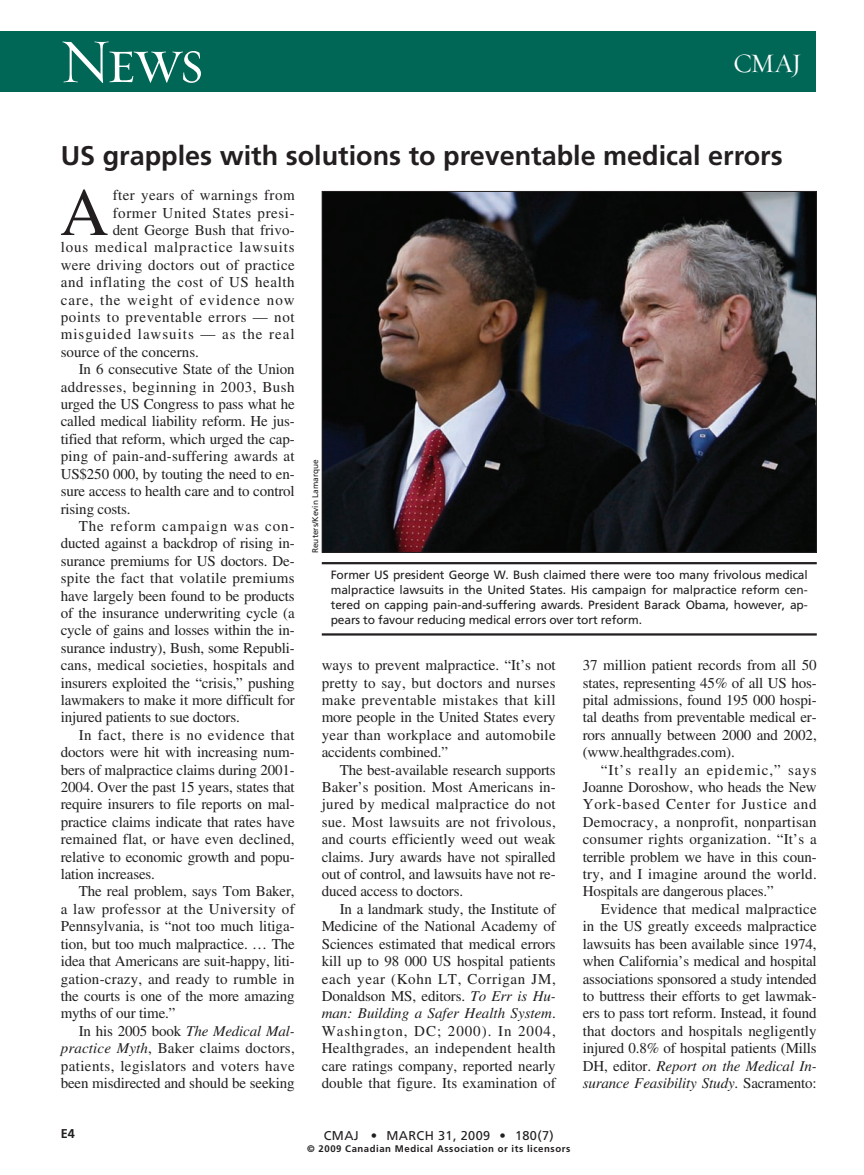
<style>
.page{position:relative;width:864px;height:1175px;background:#fff}
.page>*{position:absolute;margin:0;border:0;box-sizing:border-box;transform-origin:0 0}
.t1{font:67.5px "Times";color:#231f20}
.t2{font:63px "Requiem Display HTF Small Caps";color:#fff}
.t3{font:700 27px "Frutiger";color:#231f20}
.t4{font:27px "Requiem Display HTF Roman";color:#fff}
.t5{font:15px/17.4px "Times";letter-spacing:-.01em;color:#231f20;text-align:justify}
.t6{font:15px "Times";letter-spacing:.03em;color:#231f20}
.t7{font:15px "Times";letter-spacing:.01em;color:#231f20}
.t8{font:15px "Times";letter-spacing:.02em;color:#231f20}
.t9{font:15px "Times";letter-spacing:.015em;color:#231f20}
.t10{font:15px "Times";letter-spacing:.035em;color:#231f20}
.t11{font:15px "Times";letter-spacing:.04em;color:#231f20}
.t12{font:15px "Times";letter-spacing:.065em;color:#231f20}
.t13{font:15px "Times";letter-spacing:.06em;color:#231f20}
.t14{font:15px "Times";letter-spacing:.045em;color:#231f20}
.t15{font:15px "Times";letter-spacing:.07em;color:#231f20}
.t16{font:italic 15px "Times";letter-spacing:-.01em;color:#231f20}
.t17{font:12.75px "Frutiger";letter-spacing:.03em;color:#231f20}
.t18{font:700 12.75px "Frutiger";color:#231f20}
.t19{font:12px/15px "Frutiger";letter-spacing:-.01em;color:#231f20;text-align:justify}
.t20{font:700 9.6px "Frutiger";letter-spacing:.055em;color:#231f20}
.t21{font:8.25px "Frutiger";color:#231f20}
.s1{font-style:normal}
.s2{font-style:italic}
</style>
<div class="page">
<div style="left:0;top:32px;width:815px;height:60px;background:#006756"></div>
<img style="left:324px;top:193px;width:491px;height:358px">
<hr style="left:322px;top:562px;width:495px;height:2px;background:#231f20">
<hr style="left:322px;top:633px;width:495px;height:2px;background:#231f20">
<h2 class="t2" style="left:59px;top:23px;width:146px">News</h2>
<h3 class="t4" style="left:733px;top:53px;width:70px">CMAJ</h3>
<h3 class="t3" style="left:61px;top:145px;width:724px">US grapples with solutions to preventable medical errors</h3>
<h1 class="t1" style="left:60px;top:188px;width:50px">A</h1>
<p class="t6" style="left:113px;top:190px;width:184px">fter years of warnings from</p>
<p class="t11" style="left:113px;top:207px;width:184px">former United States presi-</p>
<p class="t5" style="left:113px;top:223px;width:184px">dent George Bush that frivo-</p>
<p class="t13" style="left:61px;top:242px;width:236px">lous medical malpractice lawsuits</p>
<p class="t8" style="left:61px;top:259px;width:235px">were driving doctors out of practice</p>
<p class="t11" style="left:61px;top:277px;width:235px">and inflating the cost of US health</p>
<p class="t15" style="left:61px;top:294px;width:236px">care, the weight of evidence now</p>
<p class="t14" style="left:61px;top:311px;width:235px">points to preventable errors — not</p>
<p class="t12" style="left:61px;top:329px;width:235px">misguided lawsuits — as the real</p>
<p class="t5" style="left:61px;top:344px;width:140px">source of the concerns.</p>
<p class="t5" style="left:79px;top:362px;width:217px">In 6 consecutive State of the Union</p>
<p class="t10" style="left:61px;top:381px;width:236px">addresses, beginning in 2003, Bush</p>
<p class="t5" style="left:61px;top:397px;width:235px">urged the US Congress to pass what he</p>
<p class="t5" style="left:61px;top:414px;width:236px">called medical liability reform. He jus-</p>
<p class="t5" style="left:61px;top:431px;width:235px">tified that reform, which urged the cap-</p>
<p class="t9" style="left:61px;top:451px;width:235px">ping of pain-and-suffering awards at</p>
<p class="t5" style="left:61px;top:466px;width:236px">US$250 000, by touting the need to en-</p>
<p class="t5" style="left:61px;top:484px;width:236px">sure access to health care and to control</p>
<p class="t5" style="left:61px;top:501px;width:71px">rising costs.</p>
<p class="t12" style="left:79px;top:520px;width:218px">The reform campaign was con-</p>
<p class="t5" style="left:61px;top:536px;width:235px">ducted against a backdrop of rising in-</p>
<p class="t5" style="left:61px;top:553px;width:235px">surance premiums for US doctors. De-</p>
<p class="t8" style="left:61px;top:572px;width:236px">spite the fact that volatile premiums</p>
<p class="t5" style="left:61px;top:588px;width:235px">have largely been found to be products</p>
<p class="t5" style="left:61px;top:605px;width:236px">of the insurance underwriting cycle (a</p>
<p class="t5" style="left:61px;top:623px;width:235px">cycle of gains and losses within the in-</p>
<p class="t5" style="left:61px;top:640px;width:235px">surance industry), Bush, some Republi-</p>
<p class="t7" style="left:61px;top:659px;width:236px">cans, medical societies, hospitals and</p>
<p class="t5" style="left:61px;top:675px;width:235px">insurers exploited the “crisis,” pushing</p>
<p class="t5" style="left:61px;top:692px;width:236px">lawmakers to make it more difficult for</p>
<p class="t5" style="left:61px;top:710px;width:181px">injured patients to sue doctors.</p>
<p class="t10" style="left:79px;top:729px;width:217px">In fact, there is no evidence that</p>
<p class="t5" style="left:61px;top:745px;width:235px">doctors were hit with increasing num-</p>
<p class="t5" style="left:61px;top:762px;width:235px">bers of malpractice claims during 2001-</p>
<p class="t5" style="left:61px;top:779px;width:235px">2004. Over the past 15 years, states that</p>
<p class="t5" style="left:61px;top:797px;width:236px">require insurers to file reports on mal-</p>
<p class="t5" style="left:61px;top:814px;width:236px">practice claims indicate that rates have</p>
<p class="t5" style="left:61px;top:832px;width:235px">remained flat, or have even declined,</p>
<p class="t5" style="left:61px;top:849px;width:235px">relative to economic growth and popu-</p>
<p class="t5" style="left:61px;top:866px;width:96px">lation increases.</p>
<p class="t5" style="left:79px;top:884px;width:217px">The real problem, says Tom Baker,</p>
<p class="t6" style="left:61px;top:903px;width:236px">a law professor at the University of</p>
<p class="t5" style="left:61px;top:919px;width:235px">Pennsylvania, is “not too much litiga-</p>
<p class="t5" style="left:61px;top:936px;width:235px">tion, but too much malpractice. … The</p>
<p class="t5" style="left:61px;top:953px;width:235px">idea that Americans are suit-happy, liti-</p>
<p class="t9" style="left:61px;top:973px;width:236px">gation-crazy, and ready to rumble in</p>
<p class="t5" style="left:61px;top:988px;width:236px">the courts is one of the more amazing</p>
<p class="t5" style="left:61px;top:1006px;width:116px">myths of our time.”</p>
<p class="t16" style="left:79px;top:1025px;width:218px"><span class="s1">In his 2005 book</span> The Medical Mal-</p>
<p class="t7" style="left:61px;top:1042px;width:236px"><span class="s2">practice Myth</span>, Baker claims doctors,</p>
<p class="t6" style="left:61px;top:1060px;width:236px">patients, legislators and voters have</p>
<p class="t5" style="left:61px;top:1075px;width:235px">been misdirected and should be seeking</p>
<p class="t21" style="left:312px;top:553px;width:95px;rotate:-90deg">Reuters/Kevin Lamarque</p>
<p class="t19" style="left:331px;top:568px;width:479px">Former US president George W. Bush claimed there were too many frivolous medical malpractice lawsuits in the United States. His campaign for malpractice reform cen&shy;tered on capping pain-and-suffering awards. President Barack Obama, however, ap&shy;pears to favour reducing medical errors over tort reform.</p>
<p class="t5" style="left:322px;top:658px;width:236px">ways to prevent malpractice. “It’s not pretty to say, but doctors and nurses make preventable mistakes that kill more people in the United States every year than workplace and automobile accidents combined.”</p>
<p class="t5" style="left:322px;top:762px;width:236px;text-indent:18px">The best-available research supports Baker’s position. Most Americans in&shy;jured by medical malpractice do not sue. Most lawsuits are not frivolous, and courts efficiently weed out weak claims. Jury awards have not spiralled out of control, and lawsuits have not re&shy;duced access to doctors.</p>
<p class="t5" style="left:322px;top:901px;width:236px;text-indent:18px">In a landmark study, the Institute of Medicine of the National Academy of Sciences estimated that medical errors kill up to 98 000 US hospital patients each year (Kohn LT, Corrigan JM, Donaldson MS, editors. <span class="s2">To Err is Hu&shy;man: Building a Safer Health System</span>.<br>Washington, DC; 2000). In 2004, Healthgrades, an independent health care ratings company, reported nearly double that figure. Its examination of</p>
<p class="t5" style="left:583px;top:658px;width:236px">37 million patient records from all 50 states, representing 45% of all US hos&shy;pital admissions, found 195 000 hospi&shy;tal deaths from preventable medical er&shy;rors annually between 2000 and 2002, (www.healthgrades.com).</p>
<p class="t5" style="left:583px;top:762px;width:236px;text-indent:18px">“It’s really an epidemic,” says Joanne Doroshow, who heads the New York-based Center for Justice and Democracy, a nonprofit, nonpartisan consumer rights organization. “It’s a terrible problem we have in this coun&shy;try, and I imagine around the world.<br>Hospitals are dangerous places.”</p>
<p class="t5" style="left:583px;top:901px;width:236px;text-indent:18px">Evidence that medical malpractice in the US greatly exceeds malpractice lawsuits has been available since 1974, when California’s medical and hospital associations sponsored a study intended to buttress their efforts to get lawmak&shy;ers to pass tort reform. Instead, it found that doctors and hospitals negligently injured 0.8% of hospital patients (Mills DH, editor. <span class="s2">Report on the Medical In&shy;surance Feasibility Study</span>. Sacramento:</p>
<p class="t18" style="left:61px;top:1128px;width:16px">E4</p>
<p class="t17" style="left:324px;top:1130px;width:231px">CMAJ • MARCH 31, 2009 • 180(7)</p>
<p class="t20" style="left:307px;top:1145px;width:265px">© 2009 Canadian Medical Association or its licensors</p>
</div>
